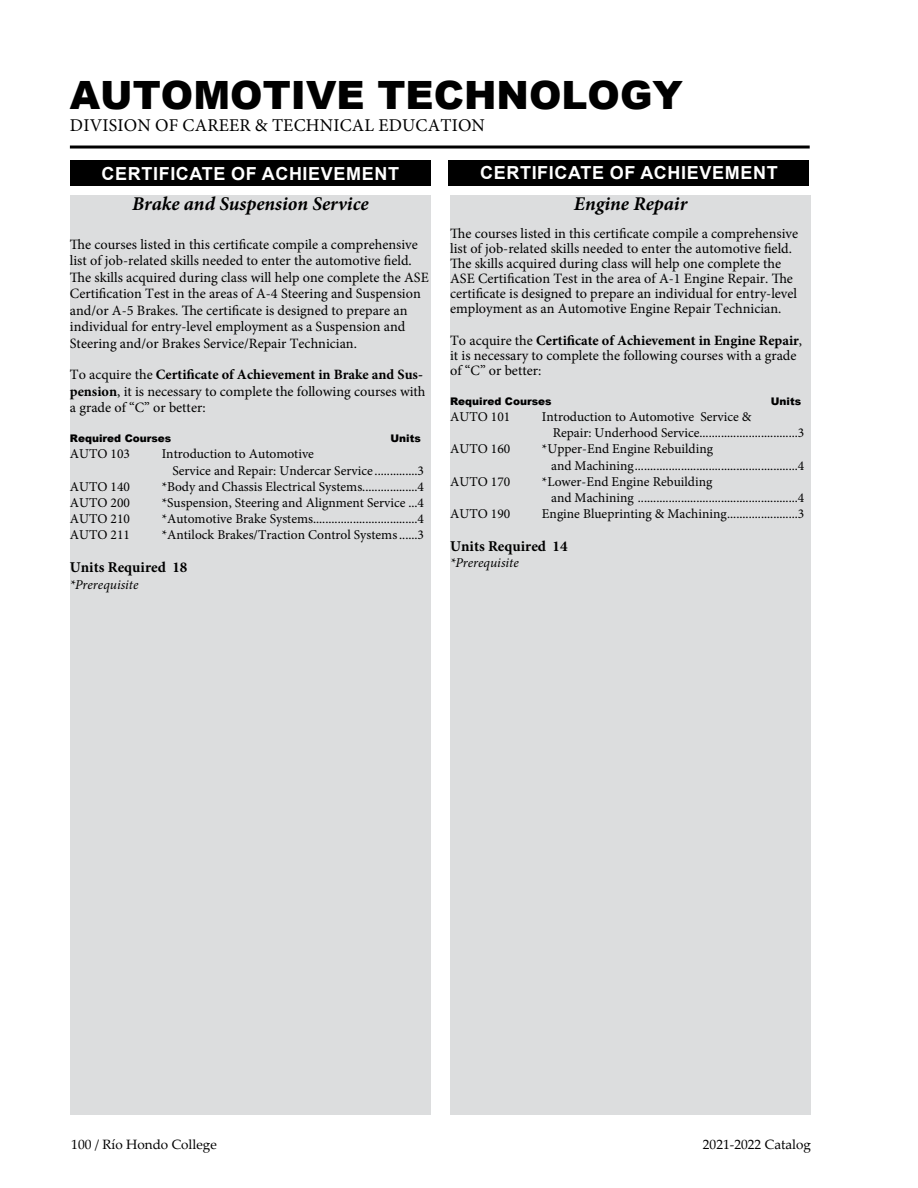
<style>
.page{position:relative;width:918px;height:1188px;background:#fff}
.page>*{position:absolute;margin:0;border:0;box-sizing:border-box;transform-origin:0 0}
.t1{font:900 39px "Arial";color:#000}
.t2{font:italic 700 19.5px "Minion Pro";color:#000}
.t3{font:700 18px "Arial";letter-spacing:.035em;color:#fff}
.t4{font:18px "Minion Pro";letter-spacing:.01em;color:#000}
.t5{font:700 15px "Minion Pro";color:#000}
.t6{font:14.25px/16.5px "Minion Pro";color:#000}
.t7{font:13.5px/16.2px "Minion Pro";color:#000}
.t8{font:13.5px "Palatino Linotype";color:#000}
.t9{font:italic 13.5px "Minion Pro";color:#000}
.t10{font:900 10.5px "Arial";color:#000}
.s1{font-weight:700}
</style>
<div class="page">
<div style="left:448px;top:160px;width:361px;height:26px;background:#000"></div>
<div style="left:70px;top:161px;width:361px;height:25px;background:#000"></div>
<hr style="left:70px;top:146px;width:740px;height:3px;background:#000">
<div style="left:70px;top:196px;width:361px;height:919px;background:#dcddde"></div>
<div style="left:450px;top:196px;width:361px;height:919px;background:#dcddde"></div>
<h1 class="t1" style="left:70px;top:67px;width:615px">AUTOMOTIVE TECHNOLOGY</h1>
<p class="t4" style="left:70px;top:113px;width:417px">DIVISION OF CAREER &amp; TECHNICAL EDUCATION</p>
<p class="t3" style="left:102px;top:161px;width:299px">CERTIFICATE OF ACHIEVEMENT</p>
<p class="t3" style="left:480px;top:160px;width:299px">CERTIFICATE OF ACHIEVEMENT</p>
<h2 class="t2" style="left:132px;top:190px;width:238px">Brake and Suspension Service</h2>
<p class="t6" style="left:70px;top:236px;width:360px">The courses listed in this certificate compile a comprehensive list of job-related skills needed to enter the automotive field.<br>The skills acquired during class will help one complete the ASE Certification Test in the areas of A-4 Steering and Suspension and/or A-5 Brakes. The certificate is designed to prepare an individual for entry-level employment as a Suspension and Steering and/or Brakes Service/Repair Technician.</p>
<p class="t6" style="left:70px;top:367px;width:357px">To acquire the <span class="s1">Certificate of Achievement in Brake and Sus&shy;pension</span>, it is necessary to complete the following courses with a grade of “C” or better:</p>
<p class="t10" style="left:70px;top:431px;width:103px">Required Courses</p>
<p class="t10" style="left:391px;top:431px;width:32px">Units</p>
<p class="t7" style="left:70px;top:446px;width:62px">AUTO 103</p>
<p class="t7" style="left:172px;top:446px;width:253px;text-indent:-11px">Introduction to Automotive<br>Service and Repair: Undercar Service ..............3</p>
<p class="t7" style="left:70px;top:478px;width:62px">AUTO 140</p>
<p class="t7" style="left:162px;top:478px;width:264px">*Body and Chassis Electrical Systems..................4</p>
<p class="t7" style="left:70px;top:495px;width:62px">AUTO 200</p>
<p class="t7" style="left:162px;top:495px;width:264px">*Suspension, Steering and Alignment Service ...4</p>
<p class="t7" style="left:70px;top:511px;width:62px">AUTO 210</p>
<p class="t7" style="left:162px;top:511px;width:264px">*Automotive Brake Systems..................................4</p>
<p class="t7" style="left:70px;top:527px;width:62px">AUTO 211</p>
<p class="t7" style="left:162px;top:527px;width:264px">*Antilock Brakes/Traction Control Systems......3</p>
<p class="t5" style="left:70px;top:557px;width:119px">Units Required 18</p>
<p class="t9" style="left:70px;top:575px;width:70px">*Prerequisite</p>
<h2 class="t2" style="left:574px;top:190px;width:115px">Engine Repair</h2>
<p class="t6" style="left:450px;top:226px;width:350px;line-height:15px">The courses listed in this certificate compile a comprehensive list of job-related skills needed to enter the automotive field.<br>The skills acquired during class will help one complete the ASE Certification Test in the area of A-1 Engine Repair. The certificate is designed to prepare an individual for entry-level employment as an Automotive Engine Repair Technician.</p>
<p class="t6" style="left:450px;top:333px;width:354px;line-height:15px">To acquire the <span class="s1">Certificate of Achievement in Engine Repair</span>, it is necessary to complete the following courses with a grade of “C” or better:</p>
<p class="t10" style="left:450px;top:393px;width:103px">Required Courses</p>
<p class="t10" style="left:771px;top:393px;width:32px">Units</p>
<p class="t7" style="left:450px;top:409px;width:62px">AUTO 101</p>
<p class="t7" style="left:553px;top:409px;width:253px;text-indent:-11px">Introduction to Automotive Service &amp;<br>Repair: Underhood Service................................3</p>
<p class="t7" style="left:450px;top:441px;width:62px">AUTO 160</p>
<p class="t7" style="left:551px;top:441px;width:255px;text-indent:-9px">*Upper-End Engine Rebuilding<br>and Machining.....................................................4</p>
<p class="t7" style="left:450px;top:473px;width:62px">AUTO 170</p>
<p class="t7" style="left:551px;top:473px;width:255px;text-indent:-9px">*Lower-End Engine Rebuilding<br>and Machining ....................................................4</p>
<p class="t7" style="left:450px;top:506px;width:62px">AUTO 190</p>
<p class="t7" style="left:542px;top:506px;width:264px">Engine Blueprinting &amp; Machining.......................3</p>
<p class="t5" style="left:450px;top:536px;width:119px">Units Required 14</p>
<p class="t9" style="left:450px;top:554px;width:70px">*Prerequisite</p>
<p class="t8" style="left:71px;top:1135px;width:147px">100 / Río Hondo College</p>
<p class="t8" style="left:703px;top:1135px;width:110px">2021-2022 Catalog</p>
</div>
